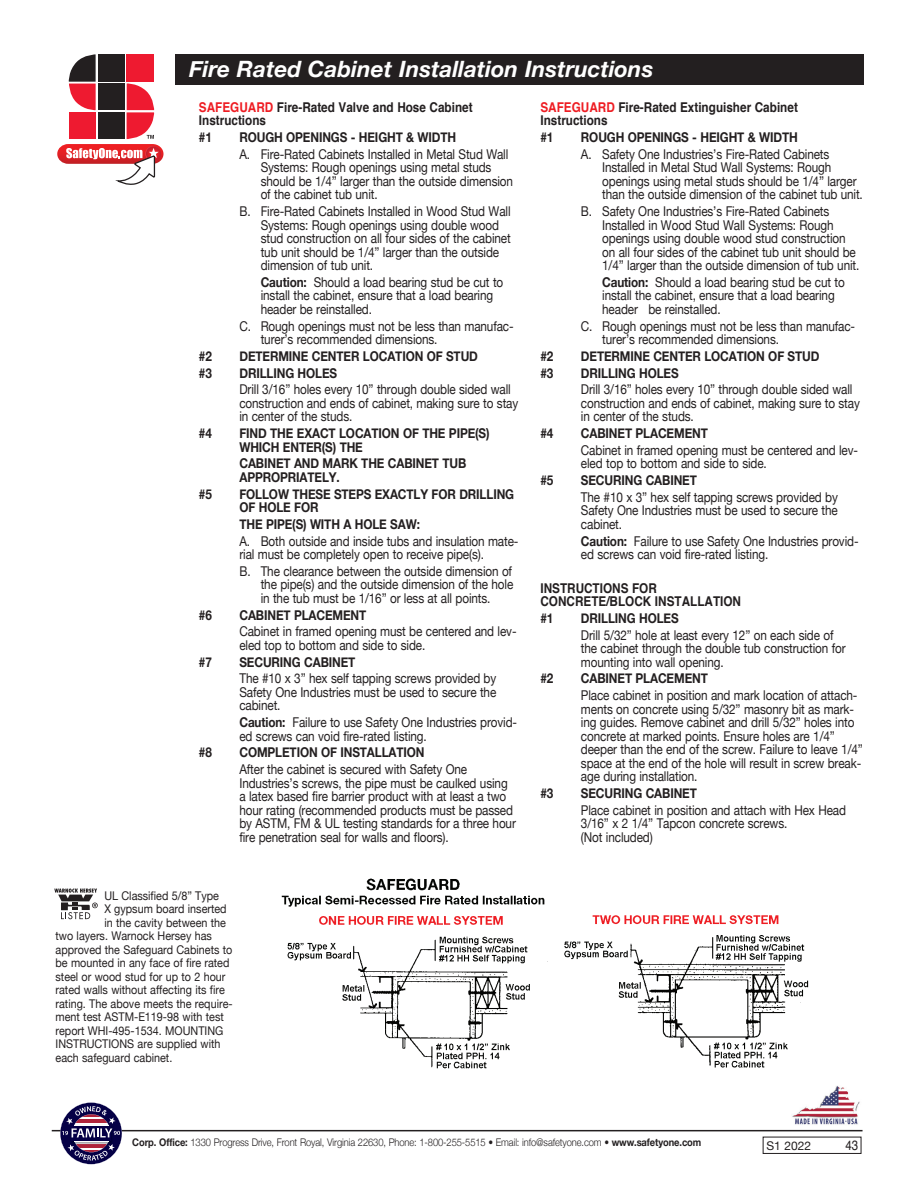
<style>
.page{position:relative;width:918px;height:1188px;background:#fff}
.page>*{position:absolute;margin:0;border:0;box-sizing:border-box;transform-origin:0 0}
.t1{font:italic 700 22.5px "Helvetica Neue";color:#fff}
.t2{font:13.5px/13.5px "Helvetica Neue";letter-spacing:-.01em;color:#231f20;scale:.87 1}
.t3{font:700 13.5px/13.5px "Helvetica Neue";letter-spacing:-.01em;color:#231f20;scale:.87 1}
.t4{font:700 13.5px/13.5px "Helvetica";color:#231f20;scale:.87 1}
.t5{font:13.5px "Helvetica";color:#231f20;scale:.85 1}
.t6{font:12px "Helvetica Neue";color:#231f20;scale:.9 1}
.t7{font:12px "Helvetica Neue";color:#231f20}
.t8{font:300 10.5px "Helvetica Neue";letter-spacing:-.01em;color:#231f20;scale:.89 1}
.s1{color:#ee1d23}
.s2{font-weight:700}
</style>
<div class="page">
<div style="left:763px;top:1137px;width:98px;height:17px;border:1px solid #231f20"></div>
<hr style="left:52px;top:1130px;width:811px;height:1px;background:#231f20">
<img style="left:792px;top:1086px;width:68px;height:39px">
<svg style="left:60px;top:1102px;width:62px;height:62px"></svg>
<hr style="left:74px;top:1125px;width:35px;height:1px;background:#fff">
<hr style="left:74px;top:1141px;width:35px;height:1px;background:#fff">
<svg style="left:54px;top:889px;width:44px;height:30px"></svg>
<img style="left:281px;top:878px;width:267px;height:191px">
<img style="left:564px;top:915px;width:245px;height:153px">
<div style="left:175px;top:54px;width:689px;height:31px;background:#231f20"></div>
<svg style="left:57px;top:54px;width:107px;height:131px"></svg>
<p class="t1" style="left:189px;top:52px;width:466px">Fire Rated Cabinet Installation Instructions</p>
<p class="t4" style="left:199px;top:101px;width:316px"><span class="s1">SAFEGUARD</span> Fire-Rated Valve and Hose Cabinet<br>Instructions</p>
<p class="t3" style="left:199px;top:131px;width:16px">#1</p>
<p class="t3" style="left:239px;top:131px;width:251px">ROUGH OPENINGS - HEIGHT &amp; WIDTH</p>
<p class="t2" style="left:261px;top:148px;width:292px;text-indent:-21px">A. Fire-Rated Cabinets Installed in Metal Stud Wall Systems: Rough openings using metal studs should be 1/4” larger than the outside dimension of the cabinet tub unit.</p>
<p class="t2" style="left:261px;top:205px;width:289px;text-indent:-21px">B. Fire-Rated Cabinets Installed in Wood Stud Wall Systems: Rough openings using double wood stud construction on all four sides of the cabinet tub unit should be 1/4” larger than the outside dimension of tub unit.</p>
<p class="t2" style="left:261px;top:276px;width:280px"><span class="s2">Caution:</span> Should a load bearing stud be cut to install the cabinet, ensure that a load bearing header be reinstalled.</p>
<p class="t2" style="left:261px;top:320px;width:292px;text-indent:-21px">C. Rough openings must not be less than manufac&shy;turer’s recommended dimensions.</p>
<p class="t3" style="left:199px;top:350px;width:16px">#2</p>
<p class="t3" style="left:239px;top:350px;width:276px">DETERMINE CENTER LOCATION OF STUD</p>
<p class="t3" style="left:199px;top:366px;width:16px">#3</p>
<p class="t3" style="left:239px;top:366px;width:114px">DRILLING HOLES</p>
<p class="t2" style="left:239px;top:384px;width:322px">Drill 3/16” holes every 10” through double sided wall construction and ends of cabinet, making sure to stay in center of the studs.</p>
<p class="t3" style="left:199px;top:427px;width:16px">#4</p>
<p class="t3" style="left:239px;top:427px;width:289px">FIND THE EXACT LOCATION OF THE PIPE(S)<br>WHICH ENTER(S) THE</p>
<p class="t3" style="left:239px;top:457px;width:262px">CABINET AND MARK THE CABINET TUB<br>APPROPRIATELY.</p>
<p class="t3" style="left:199px;top:487px;width:16px">#5</p>
<p class="t3" style="left:239px;top:487px;width:317px">FOLLOW THESE STEPS EXACTLY FOR DRILLING<br>OF HOLE FOR</p>
<p class="t3" style="left:239px;top:518px;width:209px">THE PIPE(S) WITH A HOLE SAW:</p>
<p class="t2" style="left:239px;top:535px;width:322px">A. Both outside and inside tubs and insulation mate&shy;rial must be completely open to receive pipe(s).</p>
<p class="t2" style="left:261px;top:565px;width:292px;text-align:justify;text-indent:-21px">B. The clearance between the outside dimension of the pipe(s) and the outside dimension of the hole in the tub must be 1/16” or less at all points.</p>
<p class="t3" style="left:199px;top:608px;width:16px">#6</p>
<p class="t3" style="left:239px;top:608px;width:147px">CABINET PLACEMENT</p>
<p class="t2" style="left:239px;top:626px;width:320px">Cabinet in framed opening must be centered and lev&shy;eled top to bottom and side to side.</p>
<p class="t3" style="left:199px;top:655px;width:16px">#7</p>
<p class="t3" style="left:239px;top:655px;width:135px">SECURING CABINET</p>
<p class="t2" style="left:239px;top:673px;width:297px;text-align:justify">The #10 x 3” hex self tapping screws provided by Safety One Industries must be used to secure the cabinet.</p>
<p class="t2" style="left:239px;top:716px;width:321px"><span class="s2">Caution:</span> Failure to use Safety One Industries provid&shy;ed screws can void fire-rated listing.</p>
<p class="t3" style="left:199px;top:746px;width:16px">#8</p>
<p class="t3" style="left:239px;top:746px;width:214px">COMPLETION OF INSTALLATION</p>
<p class="t2" style="left:239px;top:763px;width:319px">After the cabinet is secured with Safety One Industries’s screws, the pipe must be caulked using a latex based fire barrier product with at least a two hour rating (recommended products must be passed by ASTM, FM &amp; UL testing standards for a three hour fire penetration seal for walls and floors).</p>
<p class="t6" style="left:104px;top:887px;width:129px">UL Classified 5/8” Type</p>
<p class="t6" style="left:104px;top:900px;width:137px">X gypsum board inserted</p>
<p class="t6" style="left:104px;top:914px;width:137px">in the cavity between the</p>
<p class="t6" style="left:56px;top:927px;width:175px">two layers. Warnock Hersey has</p>
<p class="t6" style="left:56px;top:941px;width:198px">approved the Safeguard Cabinets to</p>
<p class="t6" style="left:56px;top:954px;width:195px">be mounted in any face of fire rated</p>
<p class="t6" style="left:56px;top:968px;width:190px">steel or wood stud for up to 2 hour</p>
<p class="t6" style="left:56px;top:981px;width:190px">rated walls without affecting its fire</p>
<p class="t6" style="left:56px;top:995px;width:198px">rating. The above meets the require-</p>
<p class="t6" style="left:56px;top:1008px;width:188px">ment test ASTM-E119-98 with test</p>
<p class="t6" style="left:56px;top:1022px;width:188px">report WHI-495-1534. MOUNTING</p>
<p class="t6" style="left:56px;top:1035px;width:185px">INSTRUCTIONS are supplied with</p>
<p class="t6" style="left:56px;top:1049px;width:131px">each safeguard cabinet.</p>
<p class="t4" style="left:540px;top:101px;width:297px"><span class="s1">SAFEGUARD</span> Fire-Rated Extinguisher Cabinet<br>Instructions</p>
<p class="t3" style="left:540px;top:131px;width:16px">#1</p>
<p class="t3" style="left:581px;top:131px;width:251px">ROUGH OPENINGS - HEIGHT &amp; WIDTH</p>
<p class="t2" style="left:602px;top:148px;width:301px;text-indent:-21px">A. Safety One Industries’s Fire-Rated Cabinets Installed in Metal Stud Wall Systems: Rough openings using metal studs should be 1/4” larger than the outside dimension of the cabinet tub unit.</p>
<p class="t2" style="left:602px;top:205px;width:297px;text-indent:-21px">B. Safety One Industries’s Fire-Rated Cabinets Installed in Wood Stud Wall Systems: Rough openings using double wood stud construction on all four sides of the cabinet tub unit should be 1/4” larger than the outside dimension of tub unit.</p>
<p class="t2" style="left:602px;top:276px;width:280px"><span class="s2">Caution:</span> Should a load bearing stud be cut to install the cabinet, ensure that a load bearing header be reinstalled.</p>
<p class="t2" style="left:602px;top:320px;width:292px;text-indent:-21px">C. Rough openings must not be less than manufac&shy;turer’s recommended dimensions.</p>
<p class="t3" style="left:540px;top:350px;width:16px">#2</p>
<p class="t3" style="left:581px;top:350px;width:276px">DETERMINE CENTER LOCATION OF STUD</p>
<p class="t3" style="left:540px;top:366px;width:16px">#3</p>
<p class="t3" style="left:581px;top:366px;width:114px">DRILLING HOLES</p>
<p class="t2" style="left:581px;top:384px;width:322px">Drill 3/16” holes every 10” through double sided wall construction and ends of cabinet, making sure to stay in center of the studs.</p>
<p class="t3" style="left:540px;top:427px;width:16px">#4</p>
<p class="t3" style="left:581px;top:427px;width:147px">CABINET PLACEMENT</p>
<p class="t2" style="left:581px;top:444px;width:320px">Cabinet in framed opening must be centered and lev&shy;eled top to bottom and side to side.</p>
<p class="t3" style="left:540px;top:474px;width:16px">#5</p>
<p class="t3" style="left:581px;top:474px;width:135px">SECURING CABINET</p>
<p class="t2" style="left:581px;top:491px;width:297px;text-align:justify">The #10 x 3” hex self tapping screws provided by Safety One Industries must be used to secure the cabinet.</p>
<p class="t2" style="left:581px;top:535px;width:321px"><span class="s2">Caution:</span> Failure to use Safety One Industries provid&shy;ed screws can void fire-rated listing.</p>
<p class="t4" style="left:540px;top:581px;width:232px">INSTRUCTIONS FOR<br>CONCRETE/BLOCK INSTALLATION</p>
<p class="t3" style="left:540px;top:612px;width:16px">#1</p>
<p class="t3" style="left:581px;top:612px;width:114px">DRILLING HOLES</p>
<p class="t2" style="left:581px;top:629px;width:306px">Drill 5/32” hole at least every 12” on each side of the cabinet through the double tub construction for mounting into wall opening.</p>
<p class="t3" style="left:540px;top:672px;width:16px">#2</p>
<p class="t3" style="left:581px;top:672px;width:147px">CABINET PLACEMENT</p>
<p class="t2" style="left:581px;top:689px;width:326px">Place cabinet in position and mark location of attach&shy;ments on concrete using 5/32” masonry bit as mark&shy;ing guides. Remove cabinet and drill 5/32” holes into concrete at marked points. Ensure holes are 1/4” deeper than the end of the screw. Failure to leave 1/4” space at the end of the hole will result in screw break&shy;age during installation.</p>
<p class="t3" style="left:540px;top:787px;width:16px">#3</p>
<p class="t3" style="left:581px;top:787px;width:135px">SECURING CABINET</p>
<p class="t2" style="left:581px;top:804px;width:306px">Place cabinet in position and attach with Hex Head<br>3/16” x 2 1/4” Tapcon concrete screws.<br>(Not included)</p>
<p class="t8" style="left:132px;top:1134px;width:641px"><span class="s2">Corp. Office:</span> 1330 Progress Drive, Front Royal, Virginia 22630, Phone: 1-800-255-5515 • Email: info@safetyone.com • <span class="s2">www.safetyone.com</span></p>
<p class="t7" style="left:766px;top:1137px;width:46px">S1 2022</p>
<p class="t5" style="left:845px;top:1135px;width:17px">43</p>
</div>
